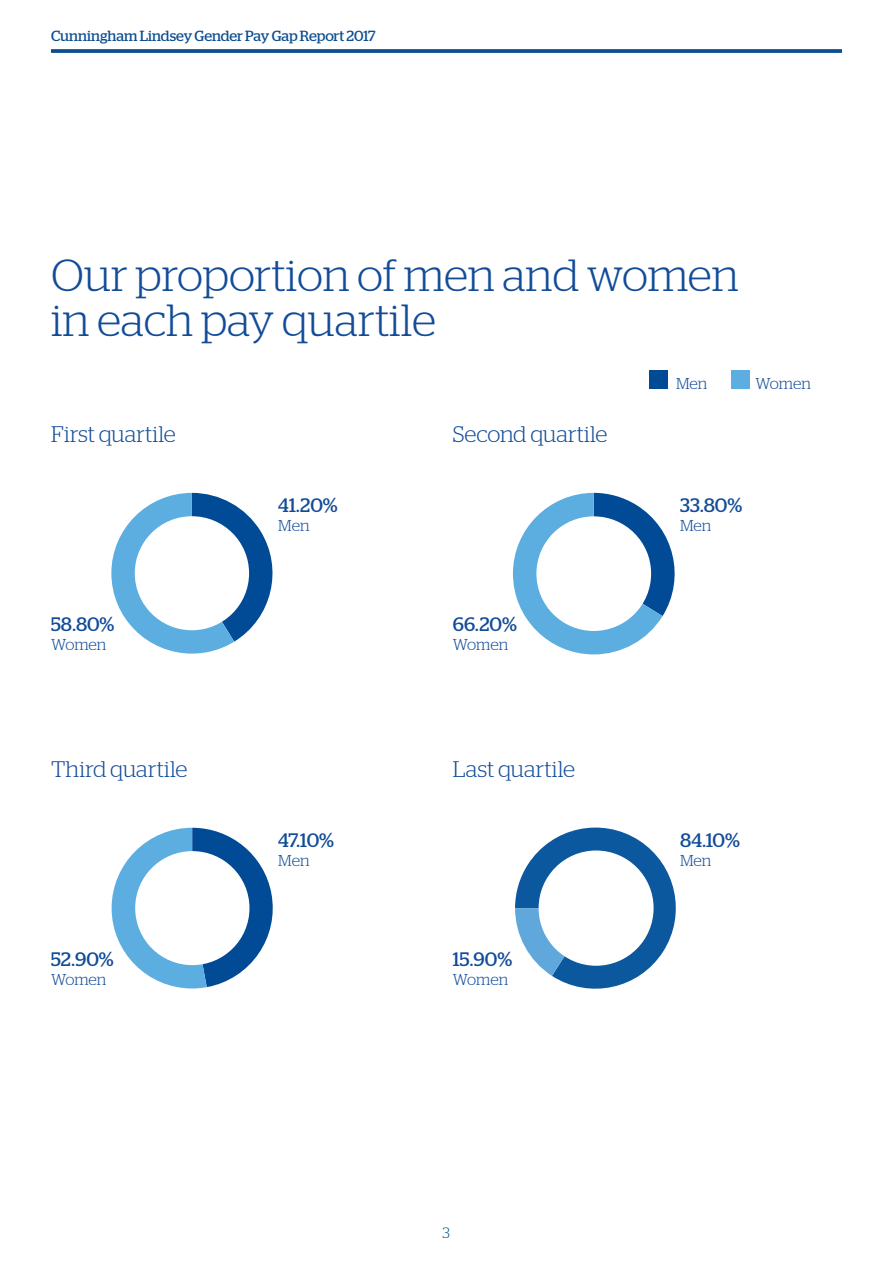
<style>
.page{position:relative;width:893px;height:1263px;background:#fff}
.page>*{position:absolute;margin:0;border:0;box-sizing:border-box;transform-origin:0 0}
.t1{font:300 45px/45px "Stag";color:#124c98}
.Copy{font:300 22.5px "Stag";letter-spacing:.005em;color:#124c98}
.Copy-2{font:19.5px "Stag";letter-spacing:.005em;color:#124c98}
.Copy-3{font:300 15.75px "Stag";letter-spacing:-.005em;color:#124c98}
.t2{font:300 15px "Stag";color:#005e9e}
.t3{font:14.7px "Stag";letter-spacing:-.005em;color:#0c4d90}
</style>
<div class="page">
<svg style="left:51px;top:49px;width:791px;height:4px;background:#1a5796"></svg>
<svg style="left:111px;top:493px;width:162px;height:161px"></svg>
<div style="left:135px;top:516px;width:114px;height:114px;background:#fff;border-radius:50%"></div>
<svg style="left:513px;top:493px;width:162px;height:161px"></svg>
<div style="left:536px;top:516px;width:115px;height:115px;background:#fff;border-radius:50%"></div>
<svg style="left:112px;top:828px;width:161px;height:160px"></svg>
<div style="left:135px;top:851px;width:114px;height:114px;background:#fff;border-radius:50%"></div>
<svg style="left:515px;top:827px;width:161px;height:162px"></svg>
<div style="left:539px;top:850px;width:115px;height:116px;background:#fff;border-radius:50%"></div>
<div style="left:649px;top:370px;width:19px;height:19px;background:#004a96"></div>
<div style="left:731px;top:370px;width:18px;height:19px;background:#5daee0"></div>
<p class="t3" style="left:51px;top:27px;width:326px">Cunningham Lindsey Gender Pay Gap Report 2017</p>
<p class="t1" style="left:51px;top:252px;width:689px">Our proportion of men and women in each pay quartile</p>
<p class="Copy-3" style="left:676px;top:374px;width:33px">Men</p>
<p class="Copy-3" style="left:755px;top:374px;width:57px">Women</p>
<p class="Copy" style="left:51px;top:422px;width:126px">First quartile</p>
<p class="Copy" style="left:453px;top:422px;width:156px">Second quartile</p>
<p class="Copy-2" style="left:278px;top:494px;width:61px">41.20%</p>
<p class="Copy-3" style="left:278px;top:516px;width:33px">Men</p>
<p class="Copy-2" style="left:680px;top:494px;width:64px">33.80%</p>
<p class="Copy-3" style="left:680px;top:516px;width:33px">Men</p>
<p class="Copy-2" style="left:51px;top:613px;width:65px">58.80%</p>
<p class="Copy-3" style="left:51px;top:635px;width:57px">Women</p>
<p class="Copy-2" style="left:453px;top:613px;width:65px">66.20%</p>
<p class="Copy-3" style="left:453px;top:635px;width:57px">Women</p>
<p class="Copy" style="left:51px;top:756px;width:138px">Third quartile</p>
<p class="Copy" style="left:453px;top:756px;width:124px">Last quartile</p>
<p class="Copy-2" style="left:278px;top:829px;width:57px">47.10%</p>
<p class="Copy-3" style="left:278px;top:851px;width:33px">Men</p>
<p class="Copy-2" style="left:680px;top:829px;width:61px">84.10%</p>
<p class="Copy-3" style="left:680px;top:851px;width:33px">Men</p>
<p class="Copy-2" style="left:51px;top:947px;width:64px">52.90%</p>
<p class="Copy-3" style="left:51px;top:970px;width:57px">Women</p>
<p class="Copy-2" style="left:453px;top:947px;width:61px">15.90%</p>
<p class="Copy-3" style="left:453px;top:970px;width:57px">Women</p>
<p class="t2" style="left:442px;top:1224px;width:9px">3</p>
</div>
